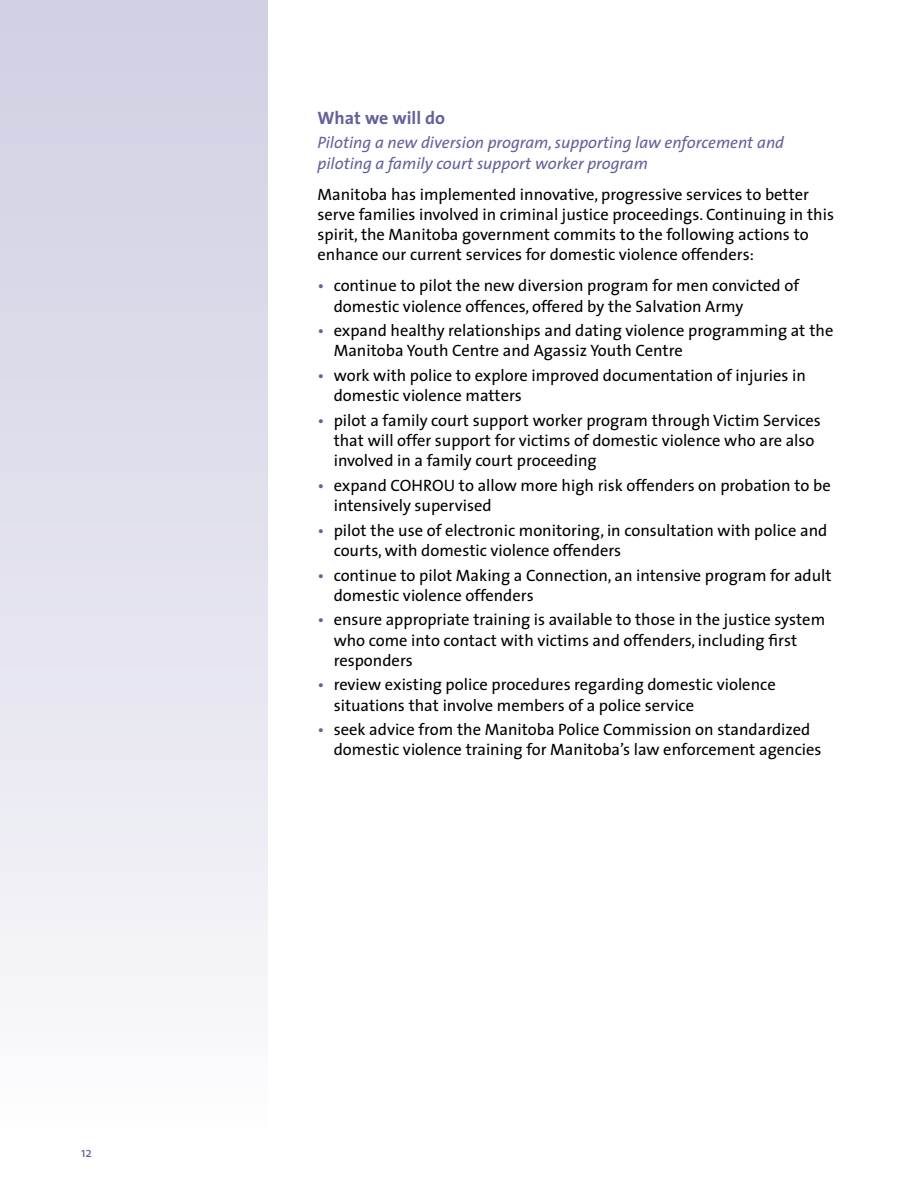
<style>
.page{position:relative;width:918px;height:1188px;background:#fff}
.page>*{position:absolute;margin:0;border:0;box-sizing:border-box;transform-origin:0 0}
.t1{font:700 18px "The Sans";color:#63619a}
.t2{font:16.5px/20.2px "The Sans";color:#000}
.t3{font:italic 16.5px/20.2px "The Sans";color:#63619a}
.t4{font:13.5px "The Sans";color:#63619a}
.s1{color:#63619a}
</style>
<div class="page">
<div style="left:0;top:0;width:268px;height:1137px;background:linear-gradient(to bottom,#cfcee2,#fafafc)"></div>
<p class="t4" style="left:81px;top:1142px;width:13px">12</p>
<p class="t1" style="left:318px;top:103px;width:129px">What we will do</p>
<p class="t3" style="left:318px;top:132px;width:468px">Piloting a new diversion program, supporting law enforcement and piloting a family court support worker program</p>
<p class="t2" style="left:318px;top:183px;width:518px">Manitoba has implemented innovative, progressive services to better serve families involved in criminal justice proceedings. Continuing in this spirit, the Manitoba government commits to the following actions to enhance our current services for domestic violence offenders:</p>
<p class="t2" style="left:334px;top:275px;width:467px;text-indent:-16px"><span class="s1">•</span> continue to pilot the new diversion program for men convicted of domestic violence offences, offered by the Salvation Army</p>
<p class="t2" style="left:334px;top:320px;width:501px;text-indent:-16px"><span class="s1">•</span> expand healthy relationships and dating violence programming at the<br>Manitoba Youth Centre and Agassiz Youth Centre</p>
<p class="t2" style="left:334px;top:365px;width:474px;text-indent:-16px"><span class="s1">•</span> work with police to explore improved documentation of injuries in domestic violence matters</p>
<p class="t2" style="left:334px;top:410px;width:489px;text-indent:-16px"><span class="s1">•</span> pilot a family court support worker program through Victim Services that will offer support for victims of domestic violence who are also involved in a family court proceeding</p>
<p class="t2" style="left:334px;top:475px;width:499px;text-indent:-16px"><span class="s1">•</span> expand COHROU to allow more high risk offenders on probation to be intensively supervised</p>
<p class="t2" style="left:334px;top:520px;width:495px;text-indent:-16px"><span class="s1">•</span> pilot the use of electronic monitoring, in consultation with police and courts, with domestic violence offenders</p>
<p class="t2" style="left:334px;top:564px;width:500px;text-indent:-16px"><span class="s1">•</span> continue to pilot Making a Connection, an intensive program for adult domestic violence offenders</p>
<p class="t2" style="left:334px;top:609px;width:493px;text-indent:-16px"><span class="s1">•</span> ensure appropriate training is available to those in the justice system who come into contact with victims and offenders, including first responders</p>
<p class="t2" style="left:334px;top:674px;width:444px;text-indent:-16px"><span class="s1">•</span> review existing police procedures regarding domestic violence situations that involve members of a police service</p>
<p class="t2" style="left:334px;top:719px;width:489px;text-indent:-16px"><span class="s1">•</span> seek advice from the Manitoba Police Commission on standardized domestic violence training for Manitoba’s law enforcement agencies</p>
</div>
